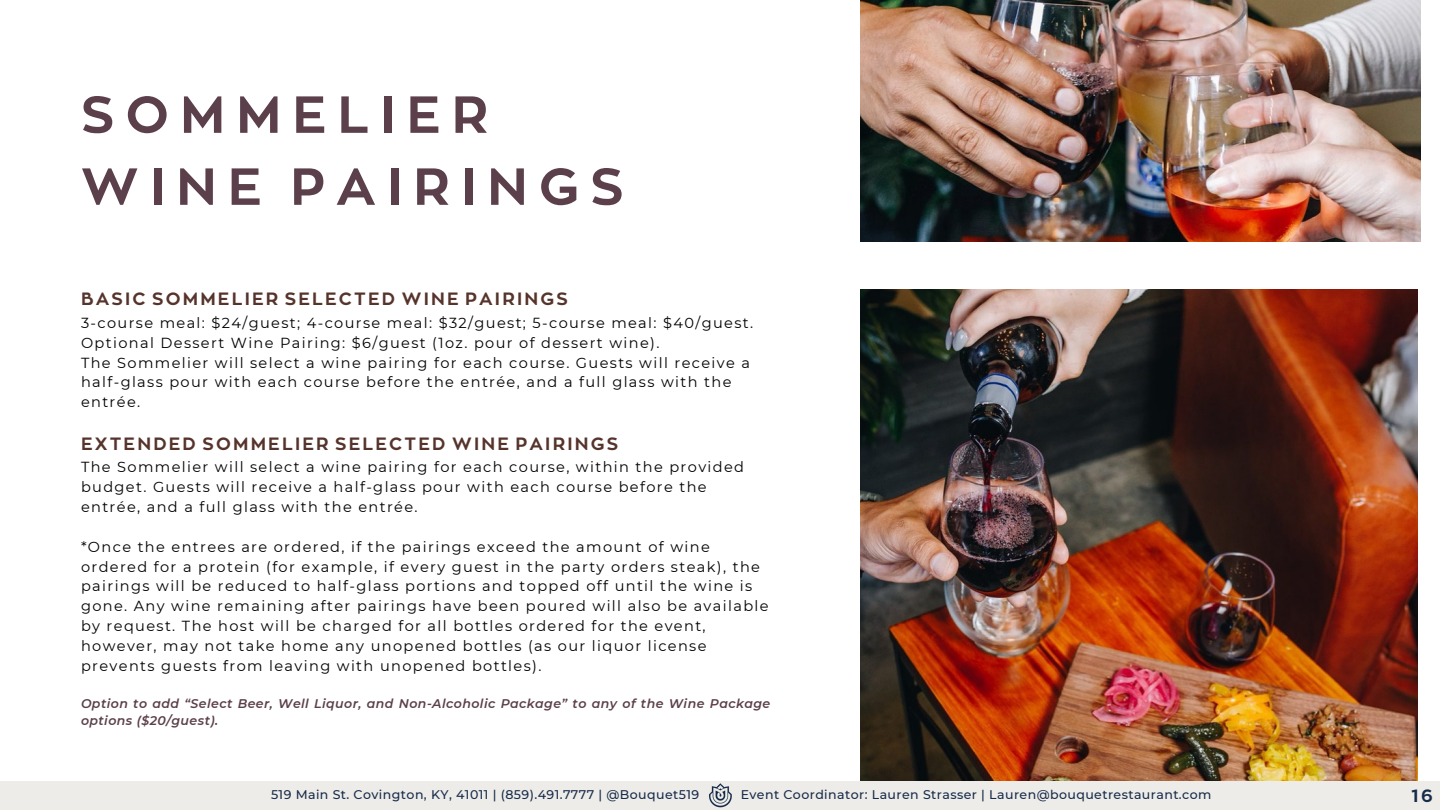
<style>
.page{position:relative;width:1440px;height:810px;background:#fff}
.page>*{position:absolute;margin:0;border:0;box-sizing:border-box;transform-origin:0 0}
.t1{font:51.7px/72px "RTL Corporative Bold";letter-spacing:.215em;color:#5b3f4a}
.t2{font:17.7px "RTL Corporative Bold";letter-spacing:.125em;color:#56342c}
.t3{font:17.7px "RTL Corporative Bold";color:#172c4a}
.t4{font:14.6px/19.9px "Montserrat";letter-spacing:.095em;color:#000}
.t5{font:500 12.6px "Montserrat";letter-spacing:.035em;color:#172c4a}
.t6{font:italic 600 12.6px/17.2px "Montserrat";letter-spacing:.035em;color:#5b3f4a}
</style>
<div class="page">
<img style="left:861px;top:0;width:560px;height:241px">
<img style="left:861px;top:289px;width:556px;height:492px">
<div style="left:0;top:781px;width:1440px;height:29px;background:#eeece9"></div>
<img style="left:709px;top:784px;width:23px;height:24px">
<h2 class="t1" style="left:81px;top:75px;width:544px">SOMMELIER<br>WINE PAIRINGS</h2>
<h3 class="t2" style="left:81px;top:287px;width:488px">BASIC SOMMELIER SELECTED WINE PAIRINGS</h3>
<p class="t4" style="left:81px;top:313px;width:674px">3-course meal: $24/guest; 4-course meal: $32/guest; 5-course meal: $40/guest.<br>Optional Dessert Wine Pairing: $6/guest (1oz. pour of dessert wine).</p>
<p class="t4" style="left:81px;top:352px;width:671px">The Sommelier will select a wine pairing for each course. Guests will receive a half-glass pour with each course before the entrée, and a full glass with the entrée.</p>
<p class="t2" style="left:81px;top:431px;width:539px">EXTENDED SOMMELIER SELECTED WINE PAIRINGS</p>
<p class="t4" style="left:81px;top:457px;width:665px">The Sommelier will select a wine pairing for each course, within the provided budget. Guests will receive a half-glass pour with each course before the entrée, and a full glass with the entrée.</p>
<p class="t4" style="left:81px;top:536px;width:689px">*Once the entrees are ordered, if the pairings exceed the amount of wine ordered for a protein (for example, if every guest in the party orders steak), the pairings will be reduced to half-glass portions and topped off until the wine is gone. Any wine remaining after pairings have been poured will also be available by request. The host will be charged for all bottles ordered for the event, however, may not take home any unopened bottles (as our liquor license prevents guests from leaving with unopened bottles).</p>
<p class="t6" style="left:81px;top:695px;width:691px">Option to add “Select Beer, Well Liquor, and Non-Alcoholic Package” to any of the Wine Package options ($20/guest).</p>
<h3 class="t5" style="left:271px;top:787px;width:430px">519 Main St. Covington, KY, 41011 | (859).491.7777 | @Bouquet519</h3>
<p class="t5" style="left:741px;top:787px;width:472px">Event Coordinator: Lauren Strasser | Lauren@bouquetrestaurant.com</p>
<h2 class="t3" style="left:1412px;top:784px;width:23px">16</h2>
</div>
